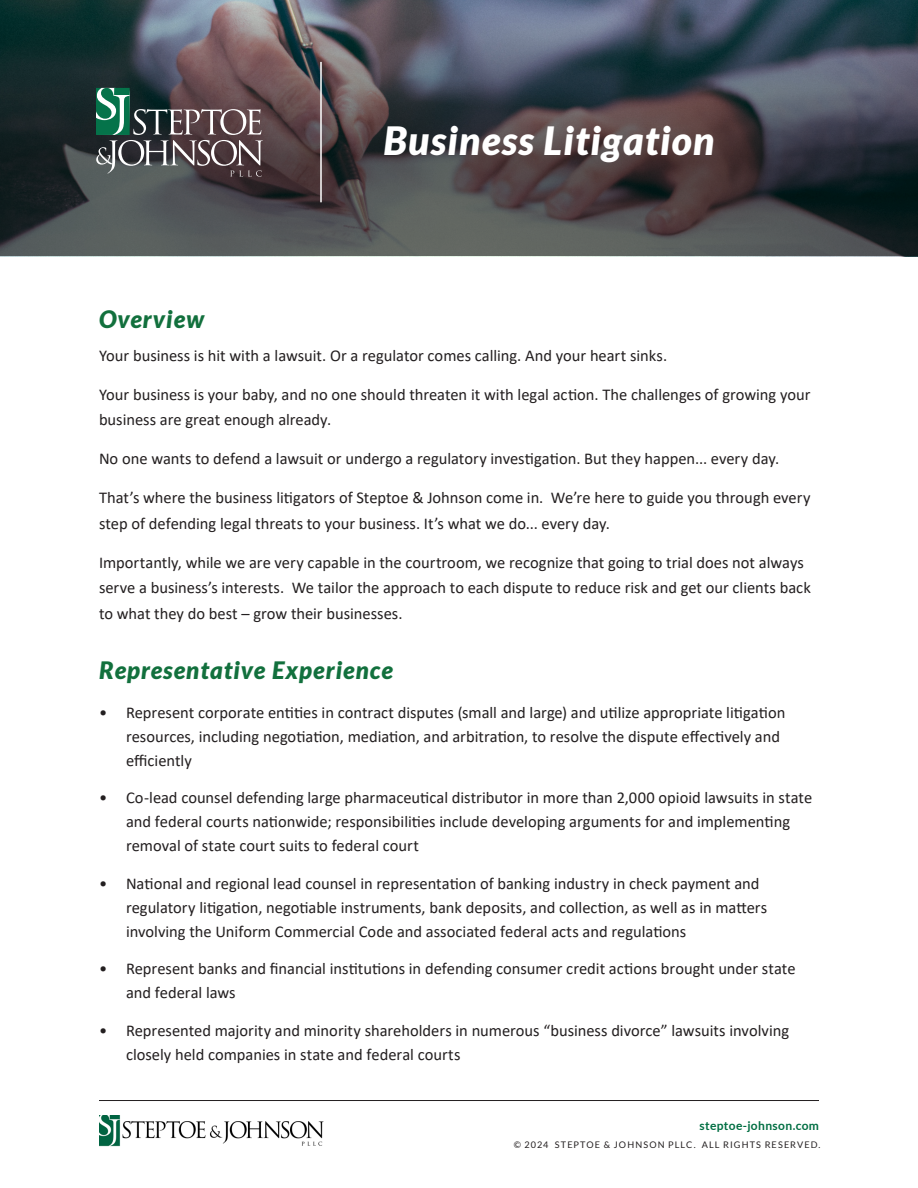
<style>
.page{position:relative;width:918px;height:1188px;background:#fff}
.page>*{position:absolute;margin:0;border:0;box-sizing:border-box;transform-origin:0 0}
.Headline_White{font:italic 900 39px "Lato";letter-spacing:.03em;color:#fff}
.Overline{font:italic 900 24px "Lato";letter-spacing:.04em;color:#12703d}
.Bulleted_List{font:16.5px/24px "Calibri";color:#231f20}
.t1{font:700 12px "Lato";letter-spacing:.03em;color:#006e42}
.t2{font:9.15px "Lato";letter-spacing:.125em;color:#231f20}
</style>
<div class="page">
<svg style="left:0;top:0;width:918px;height:256px;background:#46494f"></svg>
<hr style="left:320px;top:62px;width:2px;height:140px;background:#fff">
<svg style="left:96px;top:88px;width:167px;height:89px;background:#5c5e5d"></svg>
<hr style="left:99px;top:1100px;width:720px;height:1px;background:#231f20">
<img style="left:99px;top:1116px;width:225px;height:31px">
<p class="Headline_White" style="left:384px;top:118px;width:333px">Business Litigation</p>
<p class="Overline" style="left:99px;top:305px;width:107px">Overview</p>
<p class="Bulleted_List" style="left:99px;top:343px;width:570px">Your business is hit with a lawsuit. Or a regulator comes calling. And your heart sinks.</p>
<p class="Bulleted_List" style="left:99px;top:381px;width:713px;line-height:25.5px">Your business is your baby, and no one should threaten it with legal action. The challenges of growing your business are great enough already.</p>
<p class="Bulleted_List" style="left:99px;top:446px;width:682px">No one wants to defend a lawsuit or undergo a regulatory investigation. But they happen... every day.</p>
<p class="Bulleted_List" style="left:99px;top:484px;width:713px;line-height:25.5px">That’s where the business litigators of Steptoe &amp; Johnson come in. We’re here to guide you through every step of defending legal threats to your business. It’s what we do... every day.</p>
<p class="Bulleted_List" style="left:99px;top:549px;width:713px;line-height:25.5px">Importantly, while we are very capable in the courtroom, we recognize that going to trial does not always serve a business’s interests. We tailor the approach to each dispute to reduce risk and get our clients back to what they do best – grow their businesses.</p>
<p class="Overline" style="left:99px;top:656px;width:295px">Representative Experience</p>
<p class="Bulleted_List" style="left:126px;top:700px;width:661px;text-indent:-27px">• Represent corporate entities in contract disputes (small and large) and utilize appropriate litigation resources, including negotiation, mediation, and arbitration, to resolve the dispute effectively and efficiently</p>
<p class="Bulleted_List" style="left:126px;top:785px;width:688px;text-indent:-27px">• Co-lead counsel defending large pharmaceutical distributor in more than 2,000 opioid lawsuits in state and federal courts nationwide; responsibilities include developing arguments for and implementing removal of state court suits to federal court</p>
<p class="Bulleted_List" style="left:126px;top:871px;width:643px;text-indent:-27px">• National and regional lead counsel in representation of banking industry in check payment and regulatory litigation, negotiable instruments, bank deposits, and collection, as well as in matters involving the Uniform Commercial Code and associated federal acts and regulations</p>
<p class="Bulleted_List" style="left:126px;top:956px;width:671px;text-indent:-27px">• Represent banks and financial institutions in defending consumer credit actions brought under state and federal laws</p>
<p class="Bulleted_List" style="left:126px;top:1018px;width:665px;text-indent:-27px">• Represented majority and minority shareholders in numerous “business divorce” lawsuits involving closely held companies in state and federal courts</p>
<p class="t1" style="left:700px;top:1119px;width:121px">steptoe-johnson.com</p>
<p class="t2" style="left:514px;top:1139px;width:308px">© 2024 STEPTOE &amp; JOHNSON PLLC. ALL RIGHTS RESERVED.</p>
</div>
